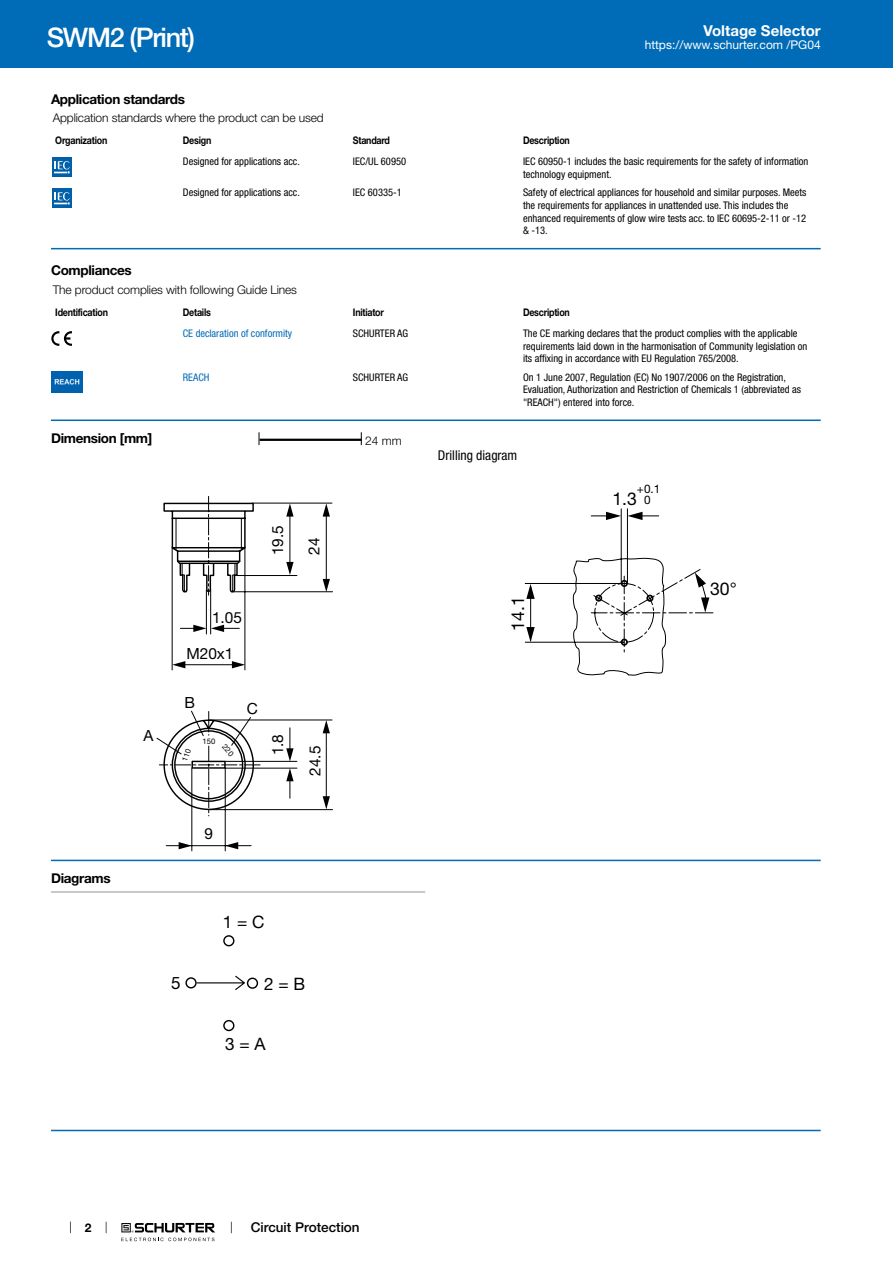
<style>
.page{position:relative;width:893px;height:1263px;background:#fff}
.page>*{position:absolute;margin:0;border:0;box-sizing:border-box;transform-origin:0 0}
.t1{font:500 27px "Helvetica Neue LT";letter-spacing:-.05em;color:#fff}
.t2{font:17.7px "Helvetica Neue LT";color:#000}
.t3{font:17.1px "Helvetica Neue LT";color:#000}
.t4{font:15.45px "Helvetica Neue LT";color:#000}
.t5{font:700 15px "Helvetica Neue LT";color:#fff}
.t6{font:700 13.5px "Helvetica Neue LT";letter-spacing:-.025em;color:#000}
.t7{font:500 13.5px "Helvetica Neue LT";color:#000}
.t8{font:condensed 13.5px "Helvetica Neue LT";color:#000}
.t9{font:300 12px "Helvetica Neue LT";letter-spacing:-.01em;color:#000}
.t10{font:12px "Helvetica Neue LT";color:#fff}
.t11{font:700 12px "Helvetica Neue LT";color:#000}
.t12{font:11.7px/10.9px "Helvetica Neue LT";color:#000;text-align:center}
.t13{font:condensed 10.5px/12.6px "Helvetica Neue LT";color:#000}
.t14{font:700 10.5px "Helvetica Neue LT";letter-spacing:-.025em;color:#000;scale:.85 1}
.t15{font:condensed 10.5px "Helvetica Neue LT";color:#006bb6}
.t16{font:7.65px "Helvetica Neue LT";color:#000}
</style>
<div class="page">
<svg style="left:70px;top:1221px;width:1px;height:12px"></svg>
<svg style="left:121px;top:1223px;width:94px;height:18px"></svg>
<div style="left:0;top:0;width:893px;height:68px;background:#006bb6"></div>
<svg style="left:52px;top:157px;width:20px;height:20px"></svg>
<div style="left:52px;top:157px;width:19px;height:19px;background:#0060a9"></div>
<svg style="left:54px;top:161px;width:16px;height:13px"></svg>
<svg style="left:71px;top:188px;width:1px;height:20px"></svg>
<div style="left:52px;top:188px;width:19px;height:20px;background:#0060a9"></div>
<svg style="left:54px;top:192px;width:16px;height:13px"></svg>
<hr style="left:51px;top:248px;width:770px;height:1px;background:#006bb6">
<svg style="left:51px;top:331px;width:21px;height:15px"></svg>
<img style="left:51px;top:372px;width:32px;height:21px">
<hr style="left:51px;top:419px;width:770px;height:2px;background:#006bb6">
<svg style="left:259px;top:432px;width:1px;height:13px"></svg>
<hr style="left:260px;top:439px;width:102px;height:2px;background:#000">
<svg style="left:361px;top:432px;width:1px;height:13px"></svg>
<svg style="left:166px;top:502px;width:167px;height:349px"></svg>
<svg style="left:286px;top:503px;width:8px;height:14px"></svg>
<svg style="left:286px;top:562px;width:8px;height:13px"></svg>
<svg style="left:323px;top:503px;width:7px;height:14px"></svg>
<svg style="left:323px;top:579px;width:7px;height:13px"></svg>
<svg style="left:286px;top:768px;width:8px;height:13px"></svg>
<svg style="left:286px;top:748px;width:8px;height:13px"></svg>
<svg style="left:323px;top:720px;width:7px;height:13px"></svg>
<svg style="left:323px;top:796px;width:7px;height:13px"></svg>
<svg style="left:225px;top:842px;width:13px;height:7px"></svg>
<svg style="left:179px;top:842px;width:13px;height:7px"></svg>
<svg style="left:525px;top:508px;width:189px;height:167px"></svg>
<hr style="left:51px;top:860px;width:770px;height:1px;background:#006bb6">
<hr style="left:51px;top:891px;width:374px;height:1px;background:#939598">
<svg style="left:185px;top:935px;width:74px;height:97px"></svg>
<hr style="left:51px;top:1130px;width:770px;height:1px;background:#006bb6">
<svg style="left:156px;top:496px;width:104px;height:320px"></svg>
<h1 class="t1" style="left:47px;top:21px;width:150px">SWM2 (Print)</h1>
<h3 class="t5" style="left:703px;top:21px;width:119px">Voltage Selector</h3>
<p class="t10" style="left:645px;top:38px;width:178px">https://www.schurter.com /PG04</p>
<p class="t6" style="left:51px;top:91px;width:135px">Application standards</p>
<p class="t9" style="left:53px;top:110px;width:272px">Application standards where the product can be used</p>
<p class="t14" style="left:55px;top:134px;width:63px">Organization</p>
<p class="t14" style="left:183px;top:134px;width:35px">Design</p>
<p class="t14" style="left:353px;top:134px;width:45px">Standard</p>
<p class="t14" style="left:523px;top:134px;width:57px">Description</p>
<p class="t13" style="left:183px;top:155px;width:119px">Designed for applications acc.</p>
<p class="t13" style="left:353px;top:155px;width:55px">IEC/UL 60950</p>
<p class="t13" style="left:523px;top:155px;width:287px">IEC 60950-1 includes the basic requirements for the safety of information technology equipment.</p>
<p class="t13" style="left:183px;top:186px;width:119px">Designed for applications acc.</p>
<p class="t13" style="left:353px;top:186px;width:50px">IEC 60335-1</p>
<p class="t13" style="left:523px;top:186px;width:285px">Safety of electrical appliances for household and similar purposes. Meets the requirements for appliances in unattended use. This includes the enhanced requirements of glow wire tests acc. to IEC 60695-2-11 or -12 &amp; -13.</p>
<p class="t6" style="left:51px;top:262px;width:82px">Compliances</p>
<p class="t9" style="left:53px;top:282px;width:246px">The product complies with following Guide Lines</p>
<p class="t14" style="left:55px;top:305px;width:64px">Identification</p>
<p class="t14" style="left:183px;top:305px;width:35px">Details</p>
<p class="t14" style="left:353px;top:305px;width:38px">Initiator</p>
<p class="t14" style="left:523px;top:305px;width:57px">Description</p>
<p class="t15" style="left:183px;top:327px;width:111px">CE declaration of conformity</p>
<p class="t13" style="left:353px;top:327px;width:57px">SCHURTER AG</p>
<p class="t13" style="left:523px;top:327px;width:286px">The CE marking declares that the product complies with the applicable requirements laid down in the harmonisation of Community legislation on its affixing in accordance with EU Regulation 765/2008.</p>
<p class="t15" style="left:183px;top:371px;width:28px">REACH</p>
<p class="t13" style="left:353px;top:371px;width:57px">SCHURTER AG</p>
<p class="t13" style="left:523px;top:371px;width:279px">On 1 June 2007, Regulation (EC) No 1907/2006 on the Registration,<br>Evaluation, Authorization and Restriction of Chemicals 1 (abbreviated as "REACH") entered into force.</p>
<p class="t6" style="left:51px;top:430px;width:103px">Dimension [mm]</p>
<p class="t9" style="left:365px;top:433px;width:38px">24 mm</p>
<p class="t6" style="left:51px;top:870px;width:61px">Diagrams</p>
<h3 class="t4" style="left:143px;top:726px;width:11px">A</h3>
<h3 class="t4" style="left:268px;top:555px;width:31px;rotate:-90deg">19.5</h3>
<h3 class="t4" style="left:212px;top:608px;width:31px">1.05</h3>
<h3 class="t4" style="left:186px;top:644px;width:49px">M20x1</h3>
<h3 class="t4" style="left:184px;top:694px;width:12px">B</h3>
<p class="t16" style="left:203px;top:736px;width:14px">150</p>
<h3 class="t4" style="left:247px;top:700px;width:13px">C</h3>
<h3 class="t4" style="left:268px;top:755px;width:23px;rotate:-90deg">1.8</h3>
<h3 class="t4" style="left:204px;top:824px;width:10px">9</h3>
<h3 class="t4" style="left:305px;top:555px;width:19px;rotate:-90deg">24</h3>
<h3 class="t4" style="left:306px;top:776px;width:31px;rotate:-90deg">24.5</h3>
<h3 class="t3" style="left:171px;top:973px;width:11px">5</h3>
<h3 class="t3" style="left:223px;top:911px;width:43px">1 = C</h3>
<h3 class="t3" style="left:264px;top:973px;width:43px">2 = B</h3>
<h3 class="t3" style="left:225px;top:1034px;width:42px">3 = A</h3>
<p class="t11" style="left:85px;top:1220px;width:8px">2</p>
<p class="t7" style="left:251px;top:1219px;width:110px">Circuit Protection</p>
<p class="t8" style="left:438px;top:447px;width:81px">Drilling diagram</p>
<h2 class="t2" style="left:507px;top:631px;width:36px;rotate:-90deg">14.1</h2>
<p class="t12" style="left:637px;top:484px;width:25px">+0.1<br>0</p>
<h2 class="t2" style="left:612px;top:488px;width:26px">1.3</h2>
<h2 class="t2" style="left:710px;top:579px;width:28px">30°</h2>
</div>
